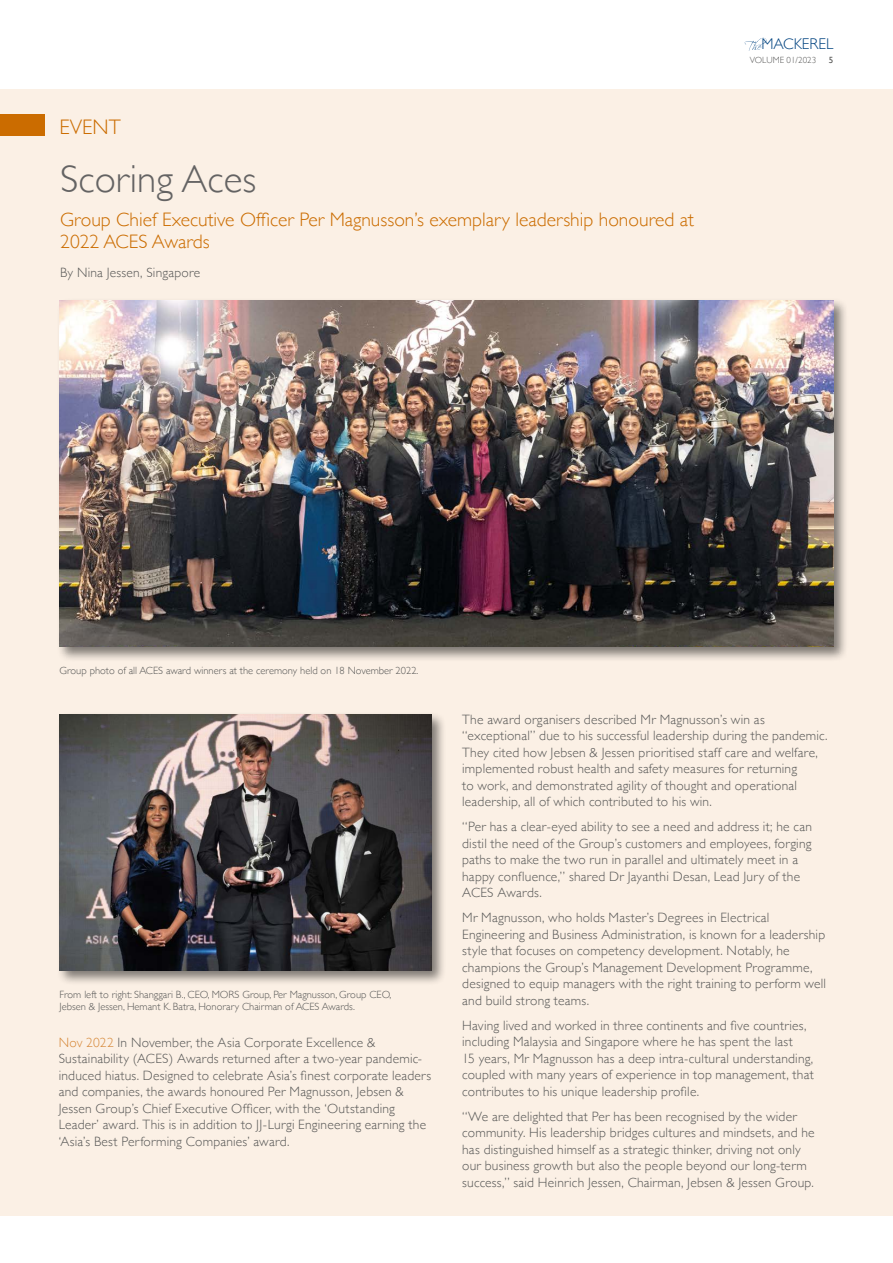
<style>
.page{position:relative;width:893px;height:1263px;background:#fff}
.page>*{position:absolute;margin:0;border:0;box-sizing:border-box;transform-origin:0 0}
.t1{font:300 39px "Gill Sans";color:#646363}
.t2{font:300 21px "Gill Sans";color:#cb6c00}
.t3{font:300 19.5px/21.8px "Gill Sans";color:#cb6c00}
.t4{font:300 15.45px "Gill Sans";color:#004380}
.t5{font:300 13.5px/16.5px "Gill Sans";letter-spacing:.015em;color:#575756}
.t6{font:300 10.5px/12px "Gill Sans";color:#575756}
.t7{font:300 9px "Gill Sans";color:#575756}
.t8{font:9px "Gill Sans";color:#575756}
.s1{color:#d68838}
</style>
<div class="page">
<svg style="left:744px;top:38px;width:22px;height:13px"></svg>
<div style="left:0;top:89px;width:893px;height:1127px;background:#fbf0e5"></div>
<div style="left:0;top:115px;width:45px;height:21px;background:#cb6c00"></div>
<div style="left:57px;top:298px;width:792px;height:364px;background:#000;opacity:.5"></div>
<img style="left:60px;top:301px;width:773px;height:346px">
<div style="left:57px;top:711px;width:390px;height:275px;background:#000;opacity:.5"></div>
<img style="left:60px;top:714px;width:372px;height:257px">
<h2 class="t2" style="left:60px;top:110px;width:63px">EVENT</h2>
<h1 class="t1" style="left:60px;top:148px;width:198px">Scoring Aces</h1>
<h3 class="t3" style="left:60px;top:208px;width:635px">Group Chief Executive Officer Per Magnusson’s exemplary leadership honoured at<br>2022 ACES Awards</h3>
<p class="t5" style="left:60px;top:264px;width:142px">By Nina Jessen, Singapore</p>
<p class="t4" style="left:761px;top:31px;width:73px">MACKEREL</p>
<p class="t8" style="left:829px;top:55px;width:6px">5</p>
<p class="t7" style="left:750px;top:53px;width:68px">VOLUME 01/2023</p>
<p class="t6" style="left:60px;top:664px;width:360px">Group photo of all ACES award winners at the ceremony held on 18 November 2022.</p>
<p class="t6" style="left:60px;top:988px;width:333px">From left to right: Shanggari B., CEO, MORS Group, Per Magnusson, Group CEO,<br>Jebsen &amp; Jessen, Hemant K. Batra, Honorary Chairman of ACES Awards.</p>
<p class="t5" style="left:59px;top:1033px;width:374px"><span class="s1">Nov 2022</span> In November, the Asia Corporate Excellence &amp; Sustainability (ACES) Awards returned after a two-year pandemic&shy;induced hiatus. Designed to celebrate Asia’s finest corporate leaders and companies, the awards honoured Per Magnusson, Jebsen &amp; Jessen Group’s Chief Executive Officer, with the ‘Outstanding Leader’ award. This is in addition to JJ-Lurgi Engineering earning the ‘Asia’s Best Performing Companies’ award.</p>
<p class="t5" style="left:462px;top:710px;width:367px">The award organisers described Mr Magnusson’s win as “exceptional” due to his successful leadership during the pandemic.<br>They cited how Jebsen &amp; Jessen prioritised staff care and welfare, implemented robust health and safety measures for returning<br>to work, and demonstrated agility of thought and operational leadership, all of which contributed to his win.</p>
<p class="t5" style="left:462px;top:818px;width:351px">“Per has a clear-eyed ability to see a need and address it; he can distil the need of the Group’s customers and employees, forging paths to make the two run in parallel and ultimately meet in a happy confluence,” shared Dr Jayanthi Desan, Lead Jury of the ACES Awards.</p>
<p class="t5" style="left:462px;top:909px;width:365px">Mr Magnusson, who holds Master’s Degrees in Electrical Engineering and Business Administration, is known for a leadership style that focuses on competency development. Notably, he champions the Group’s Management Development Programme, designed to equip managers with the right training to perform well and build strong teams.</p>
<p class="t5" style="left:462px;top:1016px;width:353px">Having lived and worked in three continents and five countries, including Malaysia and Singapore where he has spent the last<br>15 years, Mr Magnusson has a deep intra-cultural understanding, coupled with many years of experience in top management, that contributes to his unique leadership profile.</p>
<p class="t5" style="left:462px;top:1107px;width:354px">“We are delighted that Per has been recognised by the wider community. His leadership bridges cultures and mindsets, and he has distinguished himself as a strategic thinker, driving not only our business growth but also the people beyond our long-term success,” said Heinrich Jessen, Chairman, Jebsen &amp; Jessen Group.</p>
</div>
